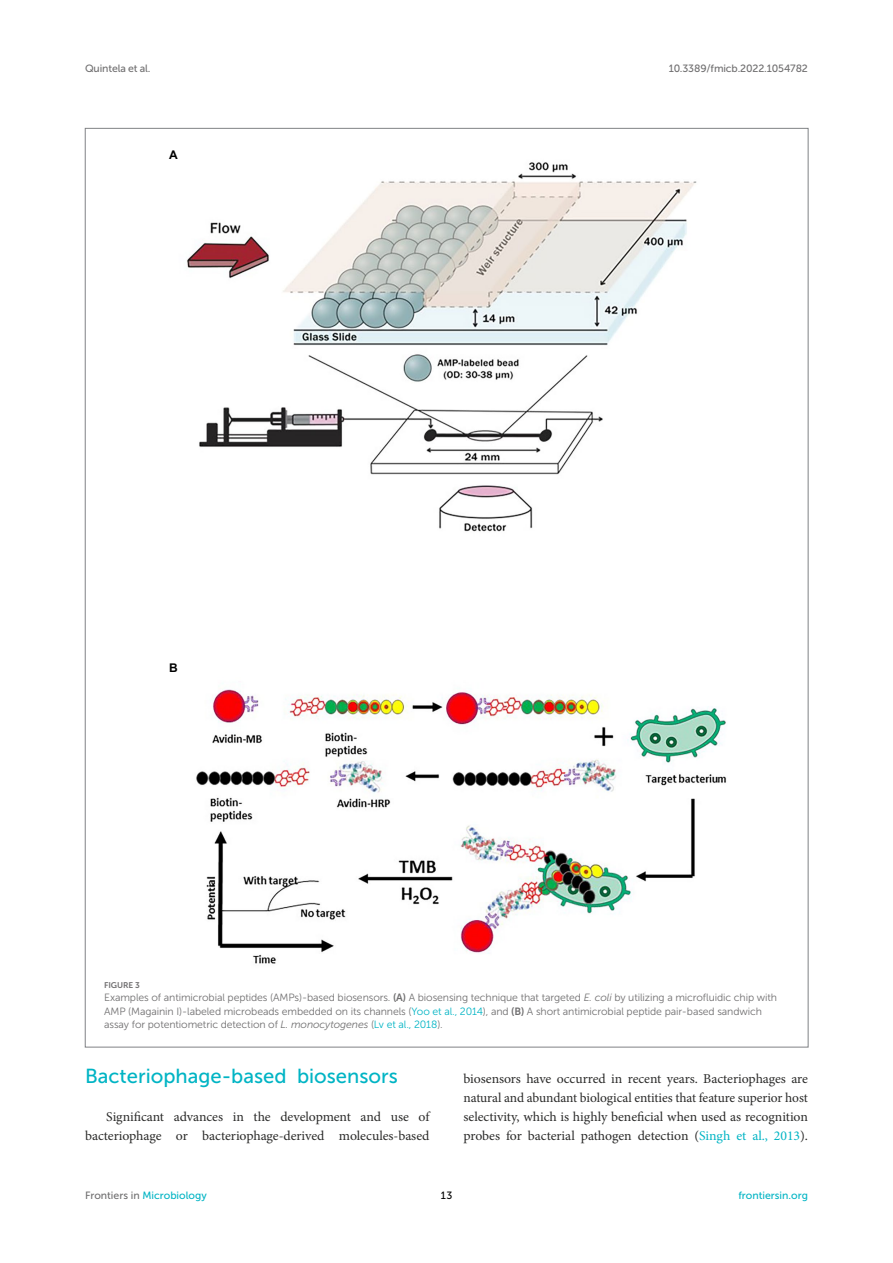
<style>
.page{position:relative;width:893px;height:1263px;background:#fff}
.page>*{position:absolute;margin:0;border:0;box-sizing:border-box;transform-origin:0 0}
.HEAD_1{font:20.25px "Museo Sans 500";color:#00b4c4}
.TEXT_FLUSH{font:13.5px/18.8px "Minion Pro";letter-spacing:-.005em;color:#2b2b2a;text-align:right}
.t1{font:700 12px "Arial";color:#000}
.FIG_LEG{font:10.5px/13.5px "Museo Sans 300";letter-spacing:-.01em;color:#706f70}
.t2{font:10.5px "Museo Sans 500";letter-spacing:-.015em;color:#706f70}
.t3{font:10.5px "Museo Sans 500";color:#00b4c4}
.t4{font:10.5px "Museo Sans 500";color:#000}
.FIG_HD{font:8.25px "Museo Sans 700";letter-spacing:-.01em;color:#706f70}
.s1{font-family:"Museo Sans 700"}
.s2{font-style:italic}
.s3{color:#00b4c4}
.s4{color:#706f70}
</style>
<div class="page">
<img style="left:187px;top:162px;width:539px;height:802px">
<p class="t2" style="left:85px;top:63px;width:67px">Quintela et al.</p>
<p class="t2" style="left:669px;top:63px;width:141px">10.3389/fmicb.2022.1054782</p>
<p class="t1" style="left:169px;top:147px;width:10px">A</p>
<p class="t1" style="left:169px;top:659px;width:10px">B</p>
<p class="FIG_HD" style="left:104px;top:980px;width:37px">FIGURE 3</p>
<p class="FIG_LEG" style="left:104px;top:991px;width:674px">Examples of antimicrobial peptides (AMPs)-based biosensors. <span class="s1">(A)</span> A biosensing technique that targeted <span class="s2">E. coli</span> by utilizing a microfluidic chip with<br>AMP (Magainin I)-labeled microbeads embedded on its channels (<span class="s3">Yoo et al., 2014</span>), and <span class="s1">(B)</span> A short antimicrobial peptide pair-based sandwich assay for potentiometric detection of <span class="s2">L. monocytogenes</span> (<span class="s3">Lv et al., 2018</span>).</p>
<p class="HEAD_1" style="left:85px;top:1065px;width:314px">Bacteriophage-based biosensors</p>
<p class="TEXT_FLUSH" style="left:85px;top:1107px;width:346px">Significant advances in the development and use of bacteriophage or bacteriophage-derived molecules-based</p>
<p class="TEXT_FLUSH" style="left:463px;top:1070px;width:346px;text-align:justify">biosensors have occurred in recent years. Bacteriophages are natural and abundant biological entities that feature superior host selectivity, which is highly beneficial when used as recognition probes for bacterial pathogen detection (<span class="s3">Singh et al., 2013</span>).</p>
<p class="t3" style="left:85px;top:1190px;width:123px"><span class="s4">Frontiers in</span> Microbiology</p>
<p class="t4" style="left:441px;top:1190px;width:13px">13</p>
<p class="t3" style="left:738px;top:1190px;width:71px">frontiersin.org</p>
</div>
